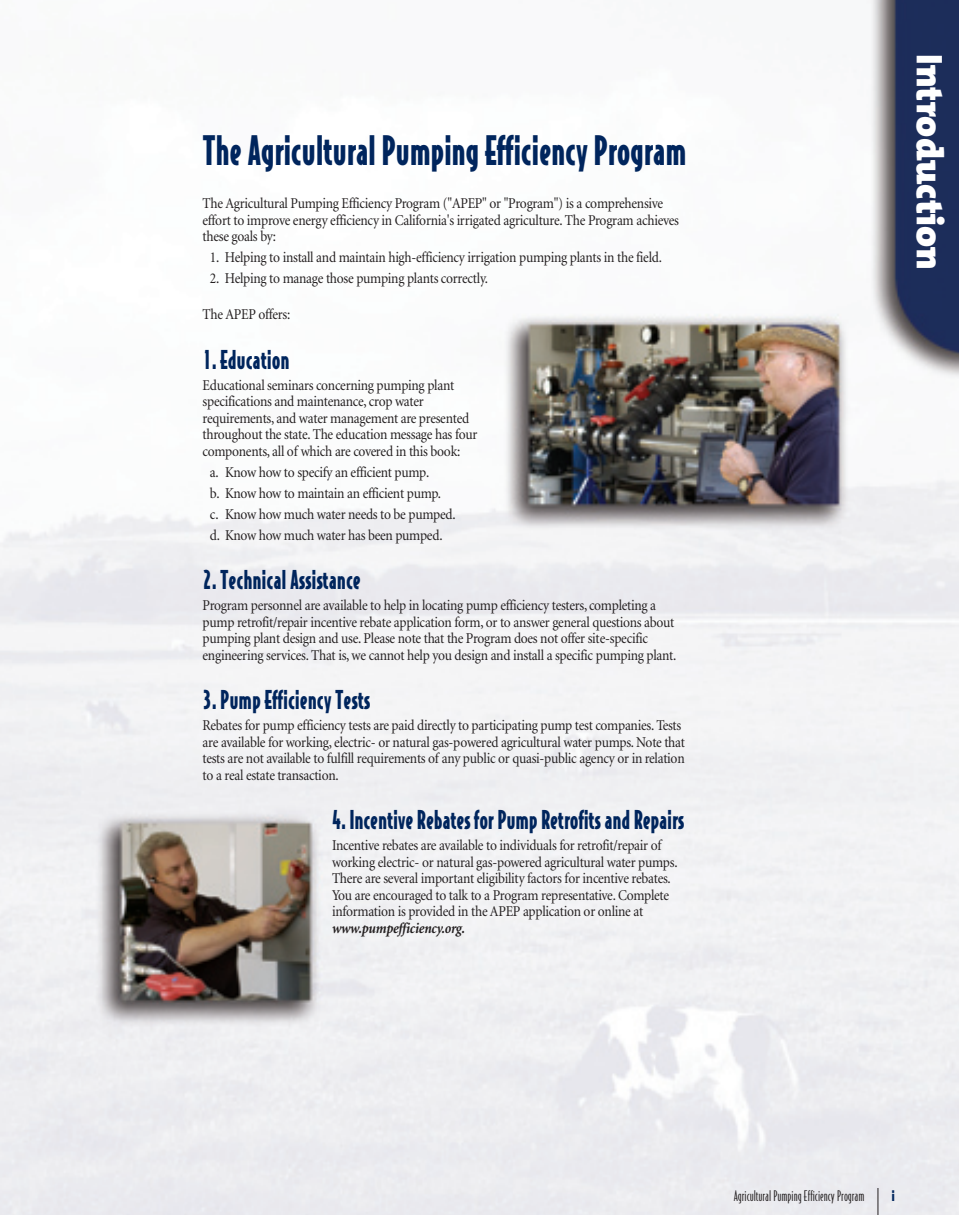
<style>
.page{position:relative;width:959px;height:1215px;background:#fff}
.page>*{position:absolute;margin:0;border:0;box-sizing:border-box;transform-origin:0 0}
.t1{font:900 37.5px "OPTI Jake";letter-spacing:-.005em;color:#00255d;scale:.8 1}
.t2{font:900 37.5px "The Mix";color:#fff}
.t3{font:900 24px "OPTI Jake";color:#00255d;scale:.8 1}
.t4{font:15px/16.5px "Minion";letter-spacing:-.02em;color:#231f20;scale:.9 1}
.t5{font:italic 700 15px "Minion";letter-spacing:-.02em;color:#231f20;scale:.9 1}
.t6{font:13.5px "OPTI Jake";color:#231f20}
.t7{font:900 13.5px "OPTI Jake";color:#00255d}
</style>
<div class="page">
<img style="left:0;top:0;width:958px;height:1215px">
<svg style="left:877px;top:1188px;width:1px;height:27px"></svg>
<h1 class="t1" style="left:203px;top:125px;width:606px">The Agricultural Pumping Efficiency Program</h1>
<p class="t4" style="left:203px;top:196px;width:531px">The Agricultural Pumping Efficiency Program ("APEP" or "Program") is a comprehensive effort to improve energy efficiency in California's irrigated agriculture. The Program achieves these goals by:</p>
<p class="t4" style="left:210px;top:250px;width:504px">1. Helping to install and maintain high-efficiency irrigation pumping plants in the field.</p>
<p class="t4" style="left:210px;top:271px;width:311px">2. Helping to manage those pumping plants correctly.</p>
<p class="t4" style="left:203px;top:307px;width:99px">The APEP offers:</p>
<h2 class="t3" style="left:203px;top:343px;width:110px">1. Education</h2>
<p class="t4" style="left:203px;top:378px;width:307px">Educational seminars concerning pumping plant specifications and maintenance, crop water requirements, and water management are presented throughout the state. The education message has four components, all of which are covered in this book:</p>
<p class="t4" style="left:210px;top:462px;width:274px;line-height:21px">a. Know how to specify an efficient pump.<br>b. Know how to maintain an efficient pump.<br>c. Know how much water needs to be pumped. d. Know how much water has been pumped.</p>
<h2 class="t3" style="left:203px;top:564px;width:199px">2. Technical Assistance</h2>
<p class="t4" style="left:203px;top:598px;width:528px">Program personnel are available to help in locating pump efficiency testers, completing a pump retrofit/repair incentive rebate application form, or to answer general questions about pumping plant design and use. Please note that the Program does not offer site-specific engineering services. That is, we cannot help you design and install a specific pumping plant.</p>
<h2 class="t3" style="left:203px;top:684px;width:211px">3. Pump Efficiency Tests</h2>
<p class="t4" style="left:203px;top:718px;width:537px">Rebates for pump efficiency tests are paid directly to participating pump test companies. Tests are available for working, electric- or natural gas-powered agricultural water pumps. Note that tests are not available to fulfill requirements of any public or quasi-public agency or in relation to a real estate transaction.</p>
<h2 class="t3" style="left:332px;top:804px;width:441px">4. Incentive Rebates for Pump Retrofits and Repairs</h2>
<p class="t4" style="left:332px;top:838px;width:385px">Incentive rebates are available to individuals for retrofit/repair of working electric- or natural gas-powered agricultural water pumps.<br>There are several important eligibility factors for incentive rebates.<br>You are encouraged to talk to a Program representative. Complete information is provided in the APEP application or online at</p>
<p class="t5" style="left:332px;top:921px;width:149px">www.pumpefficiency.org.</p>
<h1 class="t2" style="left:961px;top:54px;width:217px;rotate:90deg">Introduction</h1>
<p class="t6" style="left:733px;top:1188px;width:132px">Agricultural Pumping Efficiency Program</p>
<p class="t7" style="left:891px;top:1187px;width:5px">i</p>
</div>
